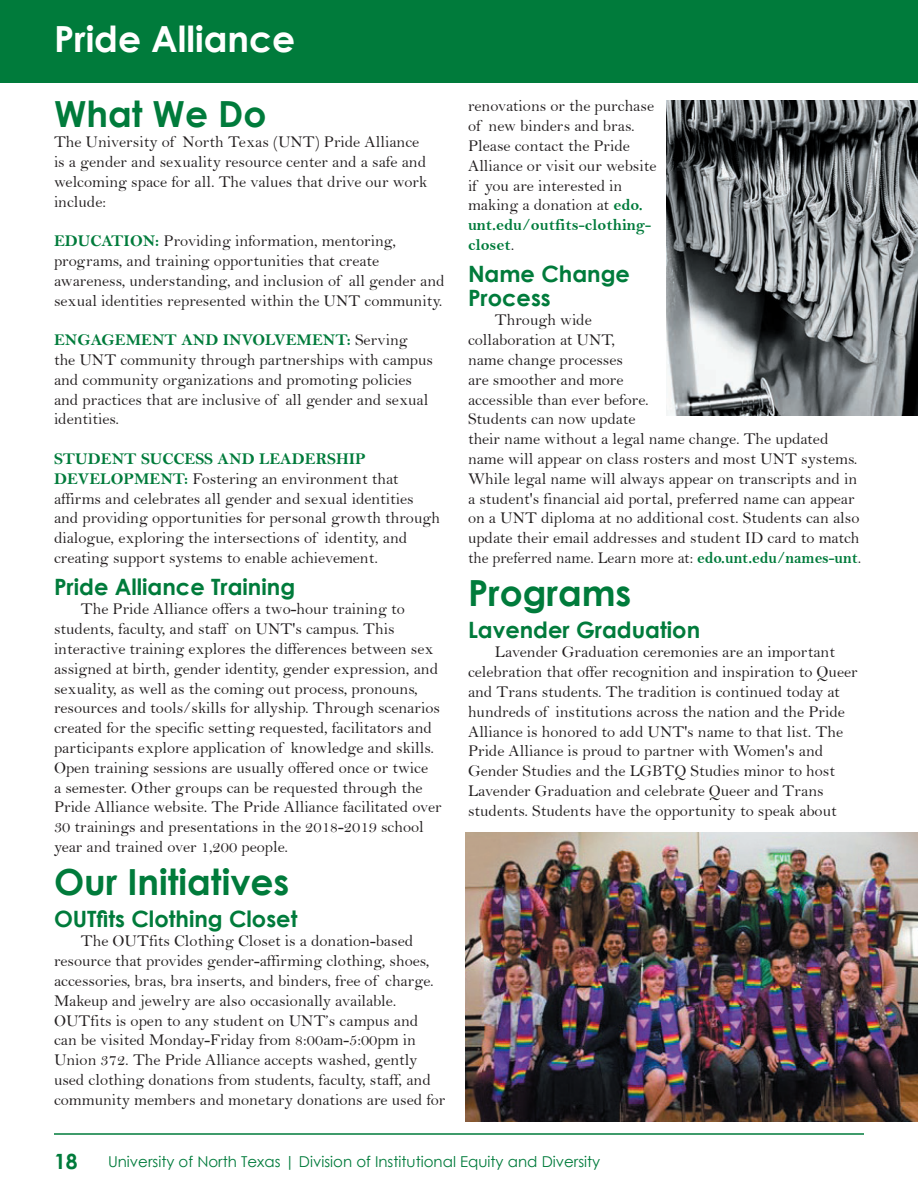
<style>
.page{position:relative;width:918px;height:1188px;background:#fff}
.page>*{position:absolute;margin:0;border:0;box-sizing:border-box;transform-origin:0 0}
.t1{font:700 36px "Century Gothic";color:#007b3b}
.t2{font:700 36px "Century Gothic";color:#fff}
.t3{font:700 22.5px/24px "Century Gothic";color:#007b3b}
.t4{font:700 21px "Century Gothic";color:#007b3b}
.t5{font:16.5px/19.8px "Bell";color:#231f20}
.t6{font:16.5px/19.8px "Bell MT Bold";color:#007b3b}
.t7{font:15px "Century Gothic";color:#007b3b}
.s1{font-family:"Bell MT Bold";color:#007b3b}
.s2{font-family:"Bell";color:#231f20}
</style>
<div class="page">
<div style="left:0;top:0;width:918px;height:82px;background:#007b3b"></div>
<img style="left:666px;top:100px;width:252px;height:316px">
<img style="left:465px;top:833px;width:453px;height:288px">
<hr style="left:54px;top:1133px;width:810px;height:2px;background:#007b3b">
<h1 class="t2" style="left:54px;top:12px;width:243px">Pride Alliance</h1>
<h1 class="t1" style="left:54px;top:87px;width:214px">What We Do</h1>
<p class="t5" style="left:54px;top:132px;width:375px">The University of North Texas (UNT) Pride Alliance is a gender and sexuality resource center and a safe and welcoming space for all. The values that drive our work include:</p>
<p class="t5" style="left:54px;top:231px;width:392px"><span class="s1">EDUCATION:</span> Providing information, mentoring, programs, and training opportunities that create awareness, understanding, and inclusion of all gender and sexual identities represented within the UNT community.</p>
<p class="t6" style="left:54px;top:330px;width:355px">ENGAGEMENT AND INVOLVEMENT: <span class="s2">Serving</span></p>
<p class="t5" style="left:54px;top:350px;width:381px">the UNT community through partnerships with campus and community organizations and promoting policies and practices that are inclusive of all gender and sexual identities.</p>
<p class="t6" style="left:54px;top:449px;width:313px">STUDENT SUCCESS AND LEADERSHIP</p>
<p class="t5" style="left:54px;top:469px;width:388px"><span class="s1">DEVELOPMENT:</span> Fostering an environment that affirms and celebrates all gender and sexual identities and providing opportunities for personal growth through dialogue, exploring the intersections of identity, and creating support systems to enable achievement.</p>
<h2 class="t3" style="left:54px;top:573px;width:243px">Pride Alliance Training</h2>
<p class="t5" style="left:54px;top:599px;width:389px;text-indent:27px">The Pride Alliance offers a two-hour training to students, faculty, and staff on UNT's campus. This interactive training explores the differences between sex assigned at birth, gender identity, gender expression, and sexuality, as well as the coming out process, pronouns, resources and tools/skills for allyship. Through scenarios created for the specific setting requested, facilitators and participants explore application of knowledge and skills.<br>Open training sessions are usually offered once or twice<br>a semester. Other groups can be requested through the Pride Alliance website. The Pride Alliance facilitated over 30 trainings and presentations in the 2018-2019 school year and trained over 1,200 people.</p>
<h1 class="t1" style="left:54px;top:855px;width:237px">Our Initiatives</h1>
<h2 class="t3" style="left:54px;top:905px;width:245px">OUTfits Clothing Closet</h2>
<p class="t5" style="left:54px;top:931px;width:393px;text-indent:27px">The OUTfits Clothing Closet is a donation-based resource that provides gender-affirming clothing, shoes, accessories, bras, bra inserts, and binders, free of charge.<br>Makeup and jewelry are also occasionally available.<br>OUTfits is open to any student on UNT’s campus and<br>can be visited Monday-Friday from 8:00am-5:00pm in Union 372. The Pride Alliance accepts washed, gently used clothing donations from students, faculty, staff, and community members and monetary donations are used for</p>
<p class="t5" style="left:468px;top:96px;width:190px">renovations or the purchase of new binders and bras.<br>Please contact the Pride<br>Alliance or visit our website if you are interested in making a donation at <span class="s1">edo.</span></p>
<p class="t6" style="left:468px;top:215px;width:185px">unt.edu/outfits-clothing&shy;closet<span class="s2">.</span></p>
<h2 class="t3" style="left:468px;top:260px;width:163px">Name Change<br>Process</h2>
<p class="t5" style="left:468px;top:310px;width:395px;text-indent:27px">Through wide<br>collaboration at UNT,<br>name change processes<br>are smoother and more<br>accessible than ever before.<br>Students can now update<br>their name without a legal name change. The updated name will appear on class rosters and most UNT systems.<br>While legal name will always appear on transcripts and in a student's financial aid portal, preferred name can appear on a UNT diploma at no additional cost. Students can also update their email addresses and student ID card to match the preferred name. Learn more at: <span class="s1">edo.unt.edu/names-unt</span>.</p>
<h1 class="t1" style="left:468px;top:566px;width:165px">Programs</h1>
<h2 class="t3" style="left:468px;top:617px;width:234px">Lavender Graduation</h2>
<p class="t5" style="left:468px;top:642px;width:391px;text-indent:27px">Lavender Graduation ceremonies are an important celebration that offer recognition and inspiration to Queer and Trans students. The tradition is continued today at hundreds of institutions across the nation and the Pride Alliance is honored to add UNT's name to that list. The Pride Alliance is proud to partner with Women's and Gender Studies and the LGBTQ Studies minor to host Lavender Graduation and celebrate Queer and Trans students. Students have the opportunity to speak about</p>
<p class="t4" style="left:54px;top:1145px;width:25px">18</p>
<p class="t7" style="left:108px;top:1151px;width:494px">University of North Texas | Division of Institutional Equity and Diversity</p>
</div>
